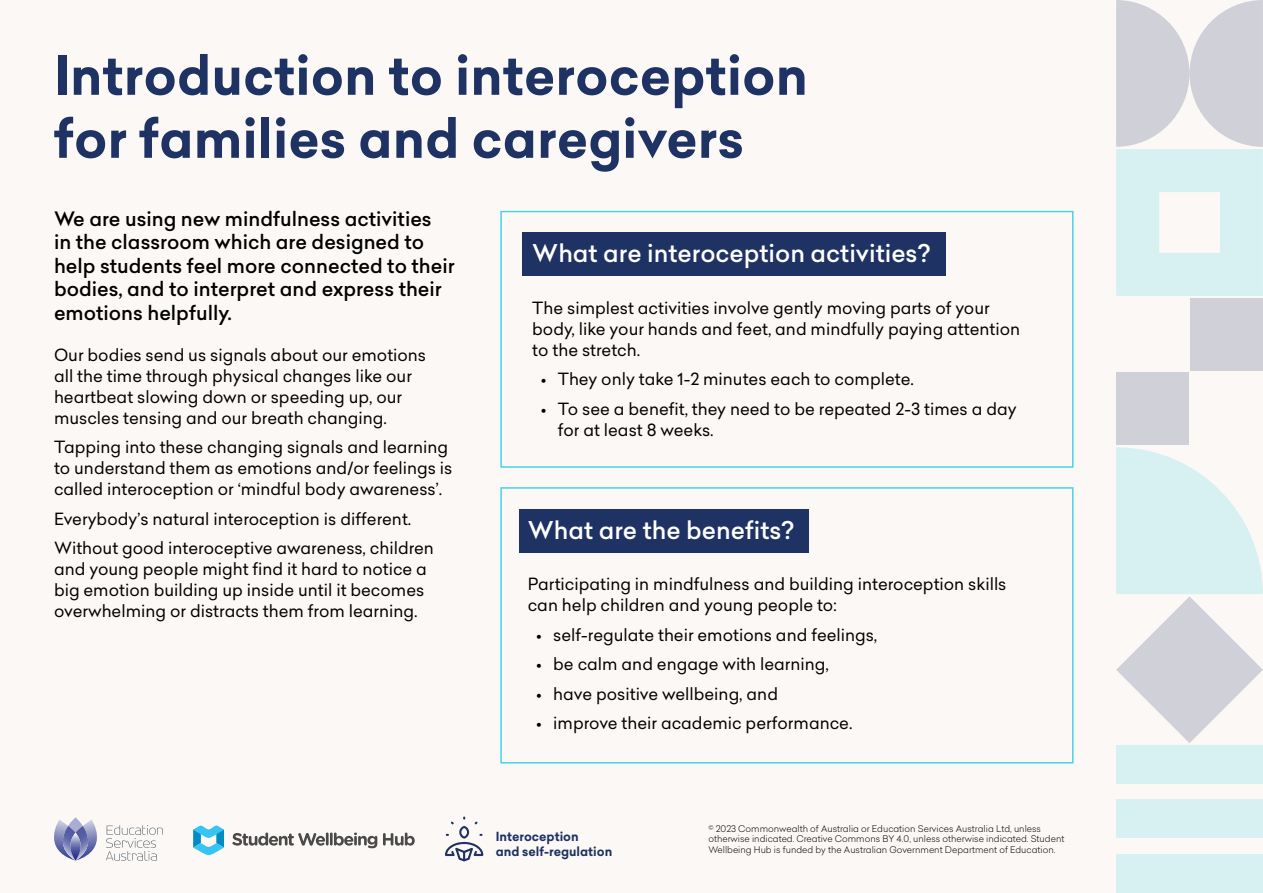
<style>
.page{position:relative;width:1263px;height:893px;background:#fcf8f5}
.page>*{position:absolute;margin:0;border:0;box-sizing:border-box;transform-origin:0 0}
.t1{font:700 52.5px/63px "Celias";color:#1e3263}
.t2{font:500 24px "Celias";color:#fff}
.t3{font:500 19.5px/23.4px "Celias";color:#000}
.t4{font:16.5px/21px "Celias";color:#000}
.t5{font:700 12.3px/14.9px "Celias";color:#1e3263}
.t6{font:300 9px/10.8px "Celias";color:#000}
</style>
<div class="page">
<div style="left:1190px;top:298px;width:73px;height:73px;background:#d0d1d8"></div>
<div style="left:1116px;top:372px;width:73px;height:73px;background:#d0d1d8"></div>
<div style="left:1116px;top:854px;width:147px;height:38px;background:#d7f1f2"></div>
<div style="left:1116px;top:745px;width:147px;height:39px;background:#d7f1f2"></div>
<div style="left:1116px;top:800px;width:147px;height:38px;background:#d7f1f2"></div>
<svg style="left:1116px;top:0;width:147px;height:296px"></svg>
<svg style="left:1116px;top:447px;width:147px;height:296px"></svg>
<div style="left:522px;top:233px;width:424px;height:43px;background:#1e3263"></div>
<div style="left:519px;top:509px;width:290px;height:43px;background:#1e3263"></div>
<div style="left:500px;top:211px;width:573px;height:257px;border:2px solid #44d5e9"></div>
<div style="left:500px;top:487px;width:573px;height:276px;border:2px solid #44d5e9"></div>
<svg style="left:193px;top:825px;width:31px;height:30px"></svg>
<svg style="left:232px;top:832px;width:145px;height:16px"></svg>
<svg style="left:383px;top:832px;width:32px;height:14px"></svg>
<svg style="left:445px;top:816px;width:38px;height:45px"></svg>
<svg style="left:54px;top:819px;width:109px;height:42px"></svg>
<h1 class="t1" style="left:54px;top:45px;width:755px">Introduction to interoception for families and caregivers</h1>
<p class="t3" style="left:54px;top:207px;width:402px">We are using new mindfulness activities<br>in the classroom which are designed to help students feel more connected to their bodies, and to interpret and express their emotions helpfully.</p>
<p class="t4" style="left:54px;top:344px;width:374px">Our bodies send us signals about our emotions all the time through physical changes like our heartbeat slowing down or speeding up, our muscles tensing and our breath changing.</p>
<p class="t4" style="left:54px;top:436px;width:400px">Tapping into these changing signals and learning to understand them as emotions and/or feelings is called interoception or ‘mindful body awareness’.</p>
<p class="t4" style="left:54px;top:504px;width:381px;line-height:29.5px">Everybody’s natural interoception is different.<br>Without good interoceptive awareness, children</p>
<p class="t4" style="left:54px;top:558px;width:374px">and young people might find it hard to notice a big emotion building up inside until it becomes overwhelming or distracts them from learning.</p>
<h2 class="t2" style="left:532px;top:237px;width:399px">What are interoception activities?</h2>
<p class="t4" style="left:532px;top:297px;width:489px">The simplest activities involve gently moving parts of your body, like your hands and feet, and mindfully paying attention to the stretch.</p>
<p class="t4" style="left:541px;top:368px;width:375px">• They only take 1-2 minutes each to complete.</p>
<p class="t4" style="left:558px;top:398px;width:460px;text-indent:-17px">• To see a benefit, they need to be repeated 2-3 times a day for at least 8 weeks.</p>
<h2 class="t2" style="left:528px;top:513px;width:268px">What are the benefits?</h2>
<p class="t4" style="left:528px;top:573px;width:480px">Participating in mindfulness and building interoception skills can help children and young people to:</p>
<p class="t4" style="left:536px;top:624px;width:342px">• self-regulate their emotions and feelings,</p>
<p class="t4" style="left:536px;top:653px;width:294px">• be calm and engage with learning,</p>
<p class="t4" style="left:536px;top:683px;width:243px">• have positive wellbeing, and</p>
<p class="t4" style="left:536px;top:712px;width:318px">• improve their academic performance.</p>
<p class="t5" style="left:496px;top:829px;width:118px">Interoception<br>and self-regulation</p>
<p class="t6" style="left:708px;top:823px;width:358px">© 2023 Commonwealth of Australia or Education Services Australia Ltd, unless otherwise indicated. Creative Commons BY 4.0, unless otherwise indicated. Student<br>Wellbeing Hub is funded by the Australian Government Department of Education.</p>
</div>
